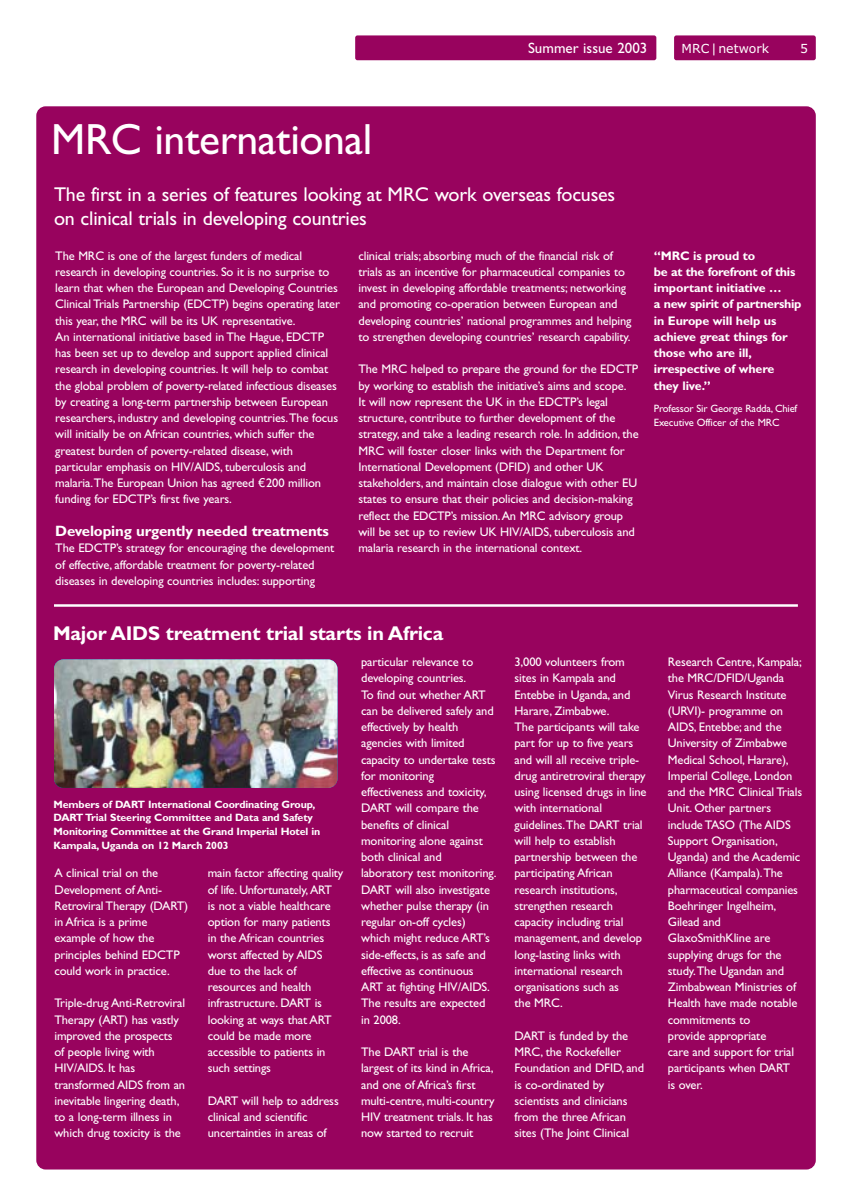
<style>
.page{position:relative;width:850px;height:1204px;background:#fff}
.page>*{position:absolute;margin:0;border:0;box-sizing:border-box;transform-origin:0 0}
.t1{font:43.75px "Gill Sans";letter-spacing:-.01em;color:#fff}
.t2{font:20px/23.8px "Gill Sans";letter-spacing:-.01em;color:#fff}
.t3{font:700 20px "Gill Sans";letter-spacing:-.01em;color:#fff}
.t4{font:700 15px "Gill Sans";letter-spacing:-.01em;color:#fff}
.t5{font:15px "Gill Sans";color:#fff}
.t6{font:12.5px/16.2px "Gill Sans";letter-spacing:-.01em;color:#fff}
.t7{font:700 12.5px/16.2px "Gill Sans";letter-spacing:-.01em;color:#fff}
.t8{font:12.5px "Verdana";color:#fff}
.t9{font:700 10.62px/13.8px "Gill Sans";letter-spacing:-.01em;color:#fff}
.t10{font:10.62px/13.8px "Gill Sans";letter-spacing:-.015em;color:#fff}
.s1{font-family:"Linotype Euro Font Gto P"}
</style>
<div class="page">
<div style="left:674px;top:35px;width:142px;height:25px;background:#98035e;border-radius:2px"></div>
<div style="left:355px;top:35px;width:301px;height:25px;background:#98035e;border-radius:2px"></div>
<div style="left:36px;top:106px;width:780px;height:1063px;background:#98035e;border-radius:9px"></div>
<hr style="left:54px;top:604px;width:744px;height:3px;background:#fff">
<img style="left:54px;top:659px;width:283px;height:129px;border-radius:9px">
<h1 class="t1" style="left:51px;top:124px;width:323px">MRC international</h1>
<p class="t5" style="left:528px;top:42px;width:121px">Summer issue 2003</p>
<p class="t8" style="left:682px;top:43px;width:89px">MRC | network</p>
<p class="t8" style="left:800px;top:43px;width:9px">5</p>
<h2 class="t2" style="left:54px;top:184px;width:563px">The first in a series of features looking at MRC work overseas focuses on clinical trials in developing countries</h2>
<p class="t6" style="left:55px;top:249px;width:286px">The MRC is one of the largest funders of medical research in developing countries. So it is no surprise to learn that when the European and Developing Countries Clinical Trials Partnership (EDCTP) begins operating later this year, the MRC will be its UK representative.<br>An international initiative based in The Hague, EDCTP has been set up to develop and support applied clinical research in developing countries. It will help to combat the global problem of poverty-related infectious diseases by creating a long-term partnership between European researchers, industry and developing countries.The focus will initially be on African countries, which suffer the greatest burden of poverty-related disease, with particular emphasis on HIV/AIDS, tuberculosis and malaria.The European Union has agreed <span class="s1">e</span>200 million funding for EDCTP’s first five years.</p>
<p class="t4" style="left:55px;top:526px;width:275px">Developing urgently needed treatments</p>
<p class="t6" style="left:55px;top:541px;width:281px">The EDCTP’s strategy for encouraging the development of effective, affordable treatment for poverty-related diseases in developing countries includes: supporting</p>
<p class="t6" style="left:358px;top:249px;width:275px">clinical trials; absorbing much of the financial risk of trials as an incentive for pharmaceutical companies to invest in developing affordable treatments; networking and promoting co-operation between European and developing countries’ national programmes and helping to strengthen developing countries’ research capability.</p>
<p class="t6" style="left:358px;top:362px;width:282px">The MRC helped to prepare the ground for the EDCTP by working to establish the initiative’s aims and scope.<br>It will now represent the UK in the EDCTP’s legal structure, contribute to further development of the strategy, and take a leading research role. In addition, the MRC will foster closer links with the Department for International Development (DFID) and other UK stakeholders, and maintain close dialogue with other EU states to ensure that their policies and decision-making reflect the EDCTP’s mission.An MRC advisory group will be set up to review UK HIV/AIDS, tuberculosis and malaria research in the international context.</p>
<h2 class="t3" style="left:53px;top:627px;width:392px">Major AIDS treatment trial starts in Africa</h2>
<p class="t7" style="left:654px;top:249px;width:149px">“MRC is proud to<br>be at the forefront of this important initiative …<br>a new spirit of partnership in Europe will help us achieve great things for those who are ill, irrespective of where they live.”</p>
<p class="t10" style="left:654px;top:403px;width:145px">Professor Sir George Radda, Chief<br>Executive Officer of the MRC</p>
<p class="t9" style="left:54px;top:798px;width:268px">Members of DART International Coordinating Group, DARTTrial Steering Committee and Data and Safety Monitoring Committee at the Grand Imperial Hotel in Kampala, Uganda on 12 March 2003</p>
<p class="t6" style="left:54px;top:866px;width:135px">A clinical trial on the<br>Development of Anti-<br>Retroviral Therapy (DART) in Africa is a prime example of how the principles behind EDCTP could work in practice.</p>
<p class="t6" style="left:54px;top:996px;width:132px">Triple-drug Anti-Retroviral<br>Therapy (ART) has vastly improved the prospects of people living with<br>HIV/AIDS. It has transformed AIDS from an inevitable lingering death, to a long-term illness in which drug toxicity is the</p>
<p class="t6" style="left:208px;top:866px;width:137px">main factor affecting quality of life. Unfortunately, ART<br>is not a viable healthcare option for many patients<br>in the African countries worst affected by AIDS due to the lack of resources and health infrastructure. DART is looking at ways that ART could be made more accessible to patients in such settings</p>
<p class="t6" style="left:208px;top:1094px;width:133px">DART will help to address clinical and scientific uncertainties in areas of</p>
<p class="t6" style="left:361px;top:655px;width:137px">particular relevance to developing countries.<br>To find out whether ART can be delivered safely and effectively by health agencies with limited capacity to undertake tests for monitoring effectiveness and toxicity,<br>DART will compare the benefits of clinical monitoring alone against both clinical and laboratory test monitoring.<br>DART will also investigate whether pulse therapy (in regular on-off cycles) which might reduce ART’s side-effects, is as safe and effective as continuous<br>ART at fighting HIV/AIDS.<br>The results are expected in 2008.</p>
<p class="t6" style="left:361px;top:1045px;width:135px">The DART trial is the largest of its kind in Africa, and one of Africa’s first multi-centre, multi-country<br>HIV treatment trials. It has now started to recruit</p>
<p class="t6" style="left:515px;top:655px;width:134px">3,000 volunteers from sites in Kampala and<br>Entebbe in Uganda, and<br>Harare, Zimbabwe.<br>The participants will take part for up to five years and will all receive triple&shy;drug antiretroviral therapy using licensed drugs in line with international guidelines.The DART trial will help to establish partnership between the participating African research institutions, strengthen research capacity including trial management, and develop long-lasting links with international research organisations such as<br>the MRC.</p>
<p class="t6" style="left:515px;top:1029px;width:131px">DART is funded by the<br>MRC, the Rockefeller<br>Foundation and DFID, and is co-ordinated by scientists and clinicians from the three African sites (The Joint Clinical</p>
<p class="t6" style="left:668px;top:655px;width:136px">Research Centre, Kampala; the MRC/DFID/Uganda<br>Virus Research Institute (URVI)- programme on<br>AIDS, Entebbe; and the<br>University of Zimbabwe<br>Medical School, Harare),<br>Imperial College, London and the MRC Clinical Trials<br>Unit. Other partners include TASO (The AIDS<br>Support Organisation,<br>Uganda) and the Academic<br>Alliance (Kampala).The pharmaceutical companies<br>Boehringer Ingelheim,<br>Gilead and<br>GlaxoSmithKline are supplying drugs for the study.The Ugandan and<br>Zimbabwean Ministries of<br>Health have made notable commitments to<br>provide appropriate<br>care and support for trial participants when DART<br>is over.</p>
</div>
